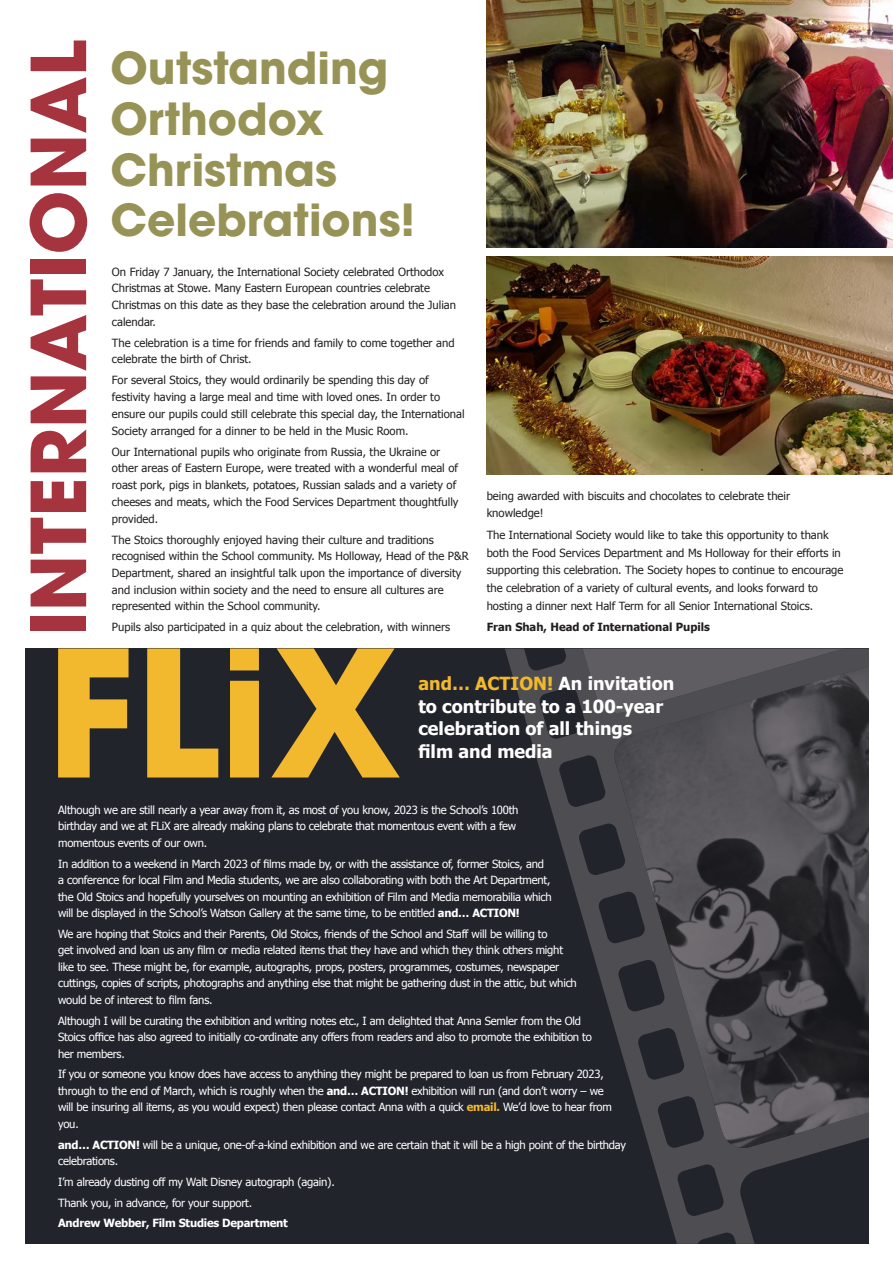
<style>
.page{position:relative;width:893px;height:1263px;background:#fff}
.page>*{position:absolute;margin:0;border:0;box-sizing:border-box;transform-origin:0 0}
.t1{font:700 75.15px "ITC Avant Garde Pro";color:#a6343e}
.t2{font:700 43.95px/50.7px "ITC Avant Garde Pro";color:#979356}
.t3{font:700 18px/22.5px "Tahoma";color:#fff}
.t4{font:11.25px/16.5px "Tahoma";letter-spacing:-.02em;color:#fff}
.t5{font:11.25px/16.8px "Tahoma";color:#231f20}
.t6{font:700 11.25px "Tahoma";color:#231f20}
.t7{font:700 11.25px "Tahoma";letter-spacing:-.02em;color:#fff}
.s1{color:#f2b92e}
.s2{font-weight:700}
.s3{font-weight:700;color:#f2b92e}
</style>
<div class="page">
<img style="left:487px;top:257px;width:406px;height:217px">
<img style="left:487px;top:0;width:406px;height:248px">
<div style="left:26px;top:648px;width:844px;height:596px;background:#22242c"></div>
<svg style="left:505px;top:648px;width:365px;height:596px"></svg>
<svg style="left:616px;top:713px;width:14px;height:435px;fill:#4a4a4e"></svg>
<svg style="left:623px;top:735px;width:7px;height:4px"></svg>
<svg style="left:630px;top:666px;width:240px;height:482px"></svg>
<svg style="left:582px;top:648px;width:262px;height:65px;background:#555357"></svg>
<svg style="left:58px;top:648px;width:342px;height:129px"></svg>
<h1 class="t1" style="left:8px;top:636px;width:597px;rotate:-90deg">INTERNATIONAL</h1>
<h2 class="t2" style="left:111px;top:42px;width:306px">Outstanding<br>Orthodox<br>Christmas<br>Celebrations!</h2>
<p class="t5" style="left:112px;top:263px;width:346px">On Friday 7 January, the International Society celebrated Orthodox Christmas at Stowe. Many Eastern European countries celebrate Christmas on this date as they base the celebration around the Julian calendar.</p>
<p class="t5" style="left:112px;top:334px;width:344px">The celebration is a time for friends and family to come together and celebrate the birth of Christ.</p>
<p class="t5" style="left:112px;top:371px;width:354px">For several Stoics, they would ordinarily be spending this day of festivity having a large meal and time with loved ones. In order to ensure our pupils could still celebrate this special day, the International Society arranged for a dinner to be held in the Music Room.</p>
<p class="t5" style="left:112px;top:443px;width:348px">Our International pupils who originate from Russia, the Ukraine or other areas of Eastern Europe, were treated with a wonderful meal of roast pork, pigs in blankets, potatoes, Russian salads and a variety of cheeses and meats, which the Food Services Department thoughtfully provided.</p>
<p class="t5" style="left:112px;top:530px;width:358px">The Stoics thoroughly enjoyed having their culture and traditions recognised within the School community. Ms Holloway, Head of the P&amp;R Department, shared an insightful talk upon the importance of diversity and inclusion within society and the need to ensure all cultures are represented within the School community.</p>
<p class="t5" style="left:112px;top:618px;width:340px">Pupils also participated in a quiz about the celebration, with winners</p>
<p class="t5" style="left:487px;top:486px;width:305px;line-height:17.5px">being awarded with biscuits and chocolates to celebrate their knowledge!</p>
<p class="t5" style="left:487px;top:526px;width:358px;line-height:17.5px">The International Society would like to take this opportunity to thank both the Food Services Department and Ms Holloway for their efforts in supporting this celebration. The Society hopes to continue to encourage the celebration of a variety of cultural events, and looks forward to hosting a dinner next Half Term for all Senior International Stoics.</p>
<p class="t6" style="left:487px;top:619px;width:225px">Fran Shah, Head of International Pupils</p>
<h3 class="t3" style="left:418px;top:671px;width:257px"><span class="s1">and… ACTION!</span> An invitation to contribute to a 100-year celebration of all things<br>film and media</h3>
<p class="t4" style="left:58px;top:801px;width:462px">Although we are still nearly a year away from it, as most of you know, 2023 is the School’s 100th birthday and we at FLiX are already making plans to celebrate that momentous event with a few momentous events of our own.</p>
<p class="t4" style="left:58px;top:855px;width:495px">In addition to a weekend in March 2023 of films made by, or with the assistance of, former Stoics, and a conference for local Film and Media students, we are also collaborating with both the Art Department, the Old Stoics and hopefully yourselves on mounting an exhibition of Film and Media memorabilia which will be displayed in the School’s Watson Gallery at the same time, to be entitled <span class="s2">and… ACTION!</span></p>
<p class="t4" style="left:58px;top:925px;width:520px">We are hoping that Stoics and their Parents, Old Stoics, friends of the School and Staff will be willing to<br>get involved and loan us any film or media related items that they have and which they think others might like to see. These might be, for example, autographs, props, posters, programmes, costumes, newspaper cuttings, copies of scripts, photographs and anything else that might be gathering dust in the attic, but which would be of interest to film fans.</p>
<p class="t4" style="left:58px;top:1012px;width:535px">Although I will be curating the exhibition and writing notes etc., I am delighted that Anna Semler from the Old<br>Stoics office has also agreed to initially co-ordinate any offers from readers and also to promote the exhibition to her members.</p>
<p class="t4" style="left:58px;top:1065px;width:555px">If you or someone you know does have access to anything they might be prepared to loan us from February 2023, through to the end of March, which is roughly when the <span class="s2">and… ACTION!</span> exhibition will run (and don’t worry – we will be insuring all items, as you would expect) then please contact Anna with a quick <span class="s3">email.</span> We’d love to hear from you.</p>
<p class="t4" style="left:58px;top:1136px;width:569px"><span class="s2">and… ACTION!</span> will be a unique, one-of-a-kind exhibition and we are certain that it will be a high point of the birthday celebrations.</p>
<p class="t4" style="left:58px;top:1171px;width:278px;line-height:20.7px">I’m already dusting off my Walt Disney autograph (again).<br>Thank you, in advance, for your support.</p>
<p class="t7" style="left:58px;top:1215px;width:231px">Andrew Webber, Film Studies Department</p>
</div>
